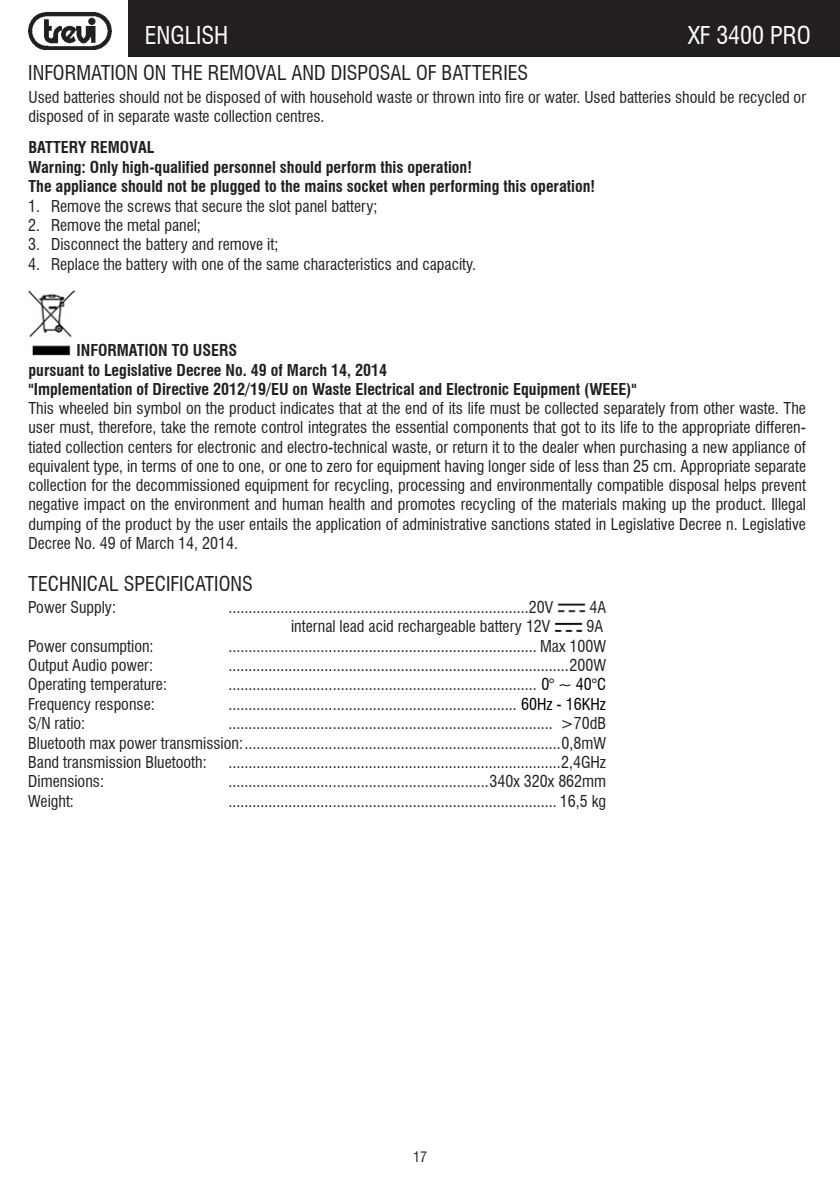
<style>
.page{position:relative;width:840px;height:1191px;background:#fff}
.page>*{position:absolute;margin:0;border:0;box-sizing:border-box;transform-origin:0 0}
.t1{font:condensed 24px "Swiss 721 BT";color:#fff}
.t2{font:condensed 20px "Swiss 721 BT";color:#231f20}
.t3{font:condensed 16px/19.2px "Swiss 721 BT";color:#231f20;text-align:justify}
.t4{font:700 condensed 16px/19.4px "Swiss 721 BT";color:#231f20}
.t5{font:condensed 14px "Swiss 721 BT";color:#231f20}
.s1{color:#000}
</style>
<div class="page">
<div style="left:128px;top:0;width:711px;height:57px;background:#231f20"></div>
<img style="left:29px;top:12px;width:83px;height:38px">
<img style="left:28px;top:290px;width:46px;height:66px">
<img style="left:557px;top:603px;width:28px;height:10px">
<img style="left:554px;top:622px;width:28px;height:10px">
<h1 class="t1" style="left:145px;top:21px;width:85px">ENGLISH</h1>
<h1 class="t1" style="left:687px;top:21px;width:124px">XF 3400 PRO</h1>
<p class="t2" style="left:28px;top:61px;width:501px">INFORMATION ON THE REMOVAL AND DISPOSAL OF BATTERIES</p>
<p class="t3" style="left:28px;top:87px;width:778px">Used batteries should not be disposed of with household waste or thrown into fire or water. Used batteries should be recycled or disposed of in separate waste collection centres.</p>
<p class="t4" style="left:28px;top:138px;width:567px">BATTERY REMOVAL<br>Warning: Only high-qualified personnel should perform this operation!<br>The appliance should not be plugged to the mains socket when performing this operation!</p>
<p class="t3" style="left:28px;top:196px;width:350px">1. Remove the screws that secure the slot panel battery;</p>
<p class="t3" style="left:28px;top:215px;width:174px">2. Remove the metal panel;</p>
<p class="t3" style="left:28px;top:235px;width:251px">3. Disconnect the battery and remove it;</p>
<p class="t3" style="left:28px;top:254px;width:449px">4. Replace the battery with one of the same characteristics and capacity.</p>
<p class="t4" style="left:28px;top:341px;width:609px;text-indent:48px">INFORMATION TO USERS<br>pursuant to Legislative Decree No. 49 of March 14, 2014<br>"Implementation of Directive 2012/19/EU on Waste Electrical and Electronic Equipment (WEEE)"</p>
<p class="t3" style="left:28px;top:399px;width:778px">This wheeled bin symbol on the product indicates that at the end of its life must be collected separately from other waste. The user must, therefore, take the remote control integrates the essential components that got to its life to the appropriate differen&shy;tiated collection centers for electronic and electro-technical waste, or return it to the dealer when purchasing a new appliance of equivalent type, in terms of one to one, or one to zero for equipment having longer side of less than 25 cm. Appropriate separate collection for the decommissioned equipment for recycling, processing and environmentally compatible disposal helps prevent negative impact on the environment and human health and promotes recycling of the materials making up the product. Illegal dumping of the product by the user entails the application of administrative sanctions stated in Legislative Decree n. Legislative Decree No. 49 of March 14, 2014.</p>
<p class="t2" style="left:28px;top:571px;width:226px">TECHNICAL SPECIFICATIONS</p>
<p class="t3" style="left:28px;top:597px;width:89px">Power Supply:</p>
<p class="t3" style="left:228px;top:597px;width:326px">...........................................................................20V</p>
<p class="t3" style="left:589px;top:597px;width:18px">4A</p>
<p class="t3" style="left:291px;top:617px;width:260px">internal lead acid rechargeable battery 12V</p>
<p class="t3" style="left:586px;top:617px;width:18px">9A</p>
<p class="t3" style="left:28px;top:636px;width:127px">Power consumption:</p>
<p class="t3" style="left:228px;top:636px;width:379px">............................................................................. Max 100W</p>
<p class="t3" style="left:28px;top:655px;width:126px">Output Audio power:</p>
<p class="t3" style="left:228px;top:655px;width:379px">.....................................................................................200W</p>
<p class="t3" style="left:28px;top:675px;width:140px">Operating temperature:</p>
<p class="t3" style="left:228px;top:675px;width:379px">............................................................................. <span class="s1">0° ~ 40°C</span></p>
<p class="t3" style="left:28px;top:694px;width:128px">Frequency response:</p>
<p class="t3" style="left:228px;top:694px;width:379px">........................................................................ <span class="s1">60Hz - 16KHz</span></p>
<p class="t3" style="left:28px;top:714px;width:58px">S/N ratio:</p>
<p class="t3" style="left:28px;top:713px;width:579px;text-indent:200px">................................................................................. &gt;70dB Bluetooth max power transmission: ...............................................................................0,8mW Band transmission Bluetooth:</p>
<p class="t3" style="left:228px;top:752px;width:379px">...................................................................................2,4GHz</p>
<p class="t3" style="left:28px;top:772px;width:77px">Dimensions:</p>
<p class="t3" style="left:228px;top:772px;width:379px">.................................................................340x 320x 862mm</p>
<p class="t3" style="left:28px;top:791px;width:47px">Weight:</p>
<p class="t3" style="left:228px;top:791px;width:379px">.................................................................................. 16,5 kg</p>
<p class="t5" style="left:413px;top:1148px;width:15px">17</p>
</div>
